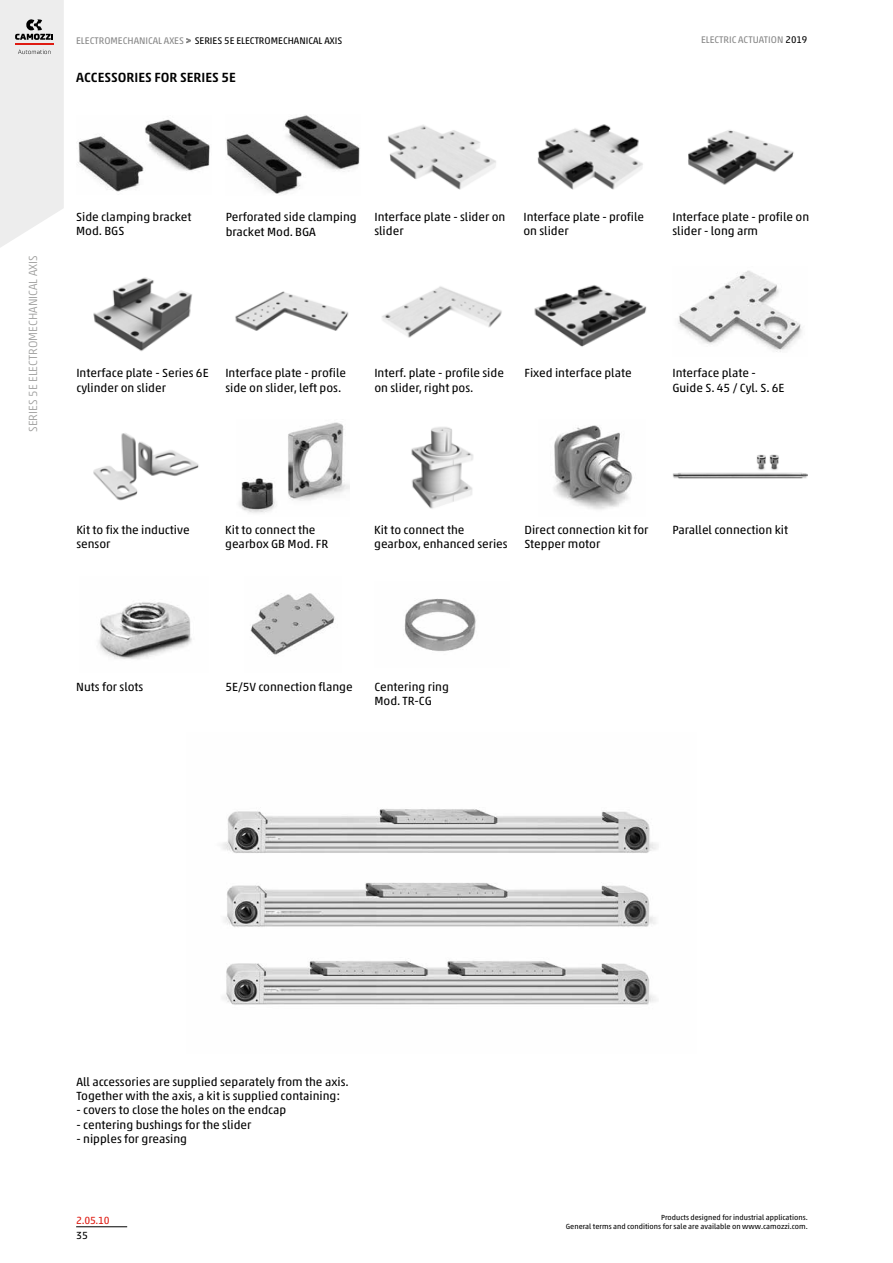
<style>
.page{position:relative;width:893px;height:1263px;background:#fff}
.page>*{position:absolute;margin:0;border:0;box-sizing:border-box;transform-origin:0 0}
.t1{font:500 13.5px "Akko W1 G";color:#000}
.t2{font:12px/14.4px "Akko W1 G";color:#000}
.t3{font:300 12px "Akko W1 G";color:#9d9d9c}
.t4{font:10.5px "Akko W1 G";color:#df1b12}
.t5{font:10.5px "Akko W1 G";color:#000}
.t6{font:9.75px "Akko W1 G";color:#000}
.t7{font:9.75px "Akko W1 G";color:#878787}
.t8{font:7.5px/9px "Akko W1 G";color:#000;text-align:right}
.s1{color:#878787}
.s2{font-size:9px;color:#878787}
.s3{color:#000}
</style>
<div class="page">
<hr style="left:76px;top:1226px;width:51px;height:1px;background:#000">
<svg style="left:186px;top:38px;width:5px;height:5px"></svg>
<svg style="left:0;top:0;width:64px;height:248px;background:#eae9e9"></svg>
<img style="left:78px;top:119px;width:132px;height:73px">
<img style="left:226px;top:115px;width:134px;height:79px">
<img style="left:387px;top:125px;width:109px;height:65px">
<img style="left:537px;top:124px;width:106px;height:66px">
<img style="left:688px;top:130px;width:106px;height:55px">
<img style="left:93px;top:277px;width:99px;height:74px">
<img style="left:235px;top:291px;width:114px;height:40px">
<img style="left:382px;top:286px;width:120px;height:52px">
<img style="left:534px;top:285px;width:113px;height:62px">
<img style="left:678px;top:270px;width:124px;height:82px">
<img style="left:93px;top:433px;width:106px;height:68px">
<img style="left:239px;top:422px;width:111px;height:91px">
<img style="left:411px;top:427px;width:62px;height:82px">
<img style="left:554px;top:425px;width:79px;height:85px">
<img style="left:673px;top:454px;width:134px;height:25px">
<img style="left:98px;top:602px;width:94px;height:57px">
<img style="left:250px;top:593px;width:85px;height:62px">
<img style="left:404px;top:598px;width:72px;height:53px">
<img style="left:221px;top:809px;width:437px;height:196px">
<p class="t6" style="left:76px;top:33px;width:268px"><span class="s1">ELECTROMECHANICAL AXES</span> <span class="s2">&gt;</span> SERIES 5E ELECTROMECHANICAL AXIS</p>
<p class="t7" style="left:701px;top:33px;width:108px">ELECTRIC ACTUATION <span class="s3">2019</span></p>
<p class="t1" style="left:76px;top:67px;width:161px">ACCESSORIES FOR SERIES 5E</p>
<p class="t3" style="left:24px;top:432px;width:178px;rotate:-90deg">SERIES 5E ELECTROMECHANICAL AXIS</p>
<p class="t2" style="left:76px;top:209px;width:117px">Side clamping bracket<br>Mod. BGS</p>
<p class="t2" style="left:226px;top:209px;width:133px">Perforated side clamping bracket Mod. BGA</p>
<p class="t2" style="left:374px;top:209px;width:132px">Interface plate - slider on slider</p>
<p class="t2" style="left:523px;top:209px;width:122px">Interface plate - profile on slider</p>
<p class="t2" style="left:672px;top:209px;width:138px">Interface plate - profile on slider - long arm</p>
<p class="t2" style="left:76px;top:365px;width:134px">Interface plate - Series 6E cylinder on slider</p>
<p class="t2" style="left:225px;top:365px;width:122px">Interface plate - profile side on slider, left pos.</p>
<p class="t2" style="left:374px;top:365px;width:131px">Interf. plate - profile side on slider, right pos.</p>
<p class="t2" style="left:524px;top:365px;width:109px">Fixed interface plate</p>
<p class="t2" style="left:672px;top:365px;width:114px">Interface plate -<br>Guide S. 45 / Cyl. S. 6E</p>
<p class="t2" style="left:76px;top:522px;width:115px">Kit to fix the inductive sensor</p>
<p class="t2" style="left:225px;top:522px;width:105px">Kit to connect the gearbox GB Mod. FR</p>
<p class="t2" style="left:374px;top:522px;width:135px">Kit to connect the gearbox, enhanced series</p>
<p class="t2" style="left:524px;top:522px;width:126px">Direct connection kit for<br>Stepper motor</p>
<p class="t2" style="left:672px;top:522px;width:117px">Parallel connection kit</p>
<p class="t2" style="left:76px;top:678px;width:69px">Nuts for slots</p>
<p class="t2" style="left:225px;top:678px;width:129px">5E/5V connection flange</p>
<p class="t2" style="left:374px;top:678px;width:76px">Centering ring<br>Mod. TR-CG</p>
<p class="t2" style="left:77px;top:1073px;width:274px">All accessories are supplied separately from the axis.<br>Together with the axis, a kit is supplied containing:</p>
<p class="t2" style="left:77px;top:1102px;width:211px">- covers to close the holes on the endcap</p>
<p class="t2" style="left:77px;top:1116px;width:176px">- centering bushings for the slider</p>
<p class="t2" style="left:77px;top:1131px;width:112px">- nipples for greasing</p>
<p class="t4" style="left:76px;top:1212px;width:35px">2.05.10</p>
<p class="t5" style="left:76px;top:1228px;width:13px">35</p>
<p class="t8" style="left:566px;top:1212px;width:243px">Products designed for industrial applications.<br>General terms and conditions for sale are available on www.camozzi.com.</p>
</div>
